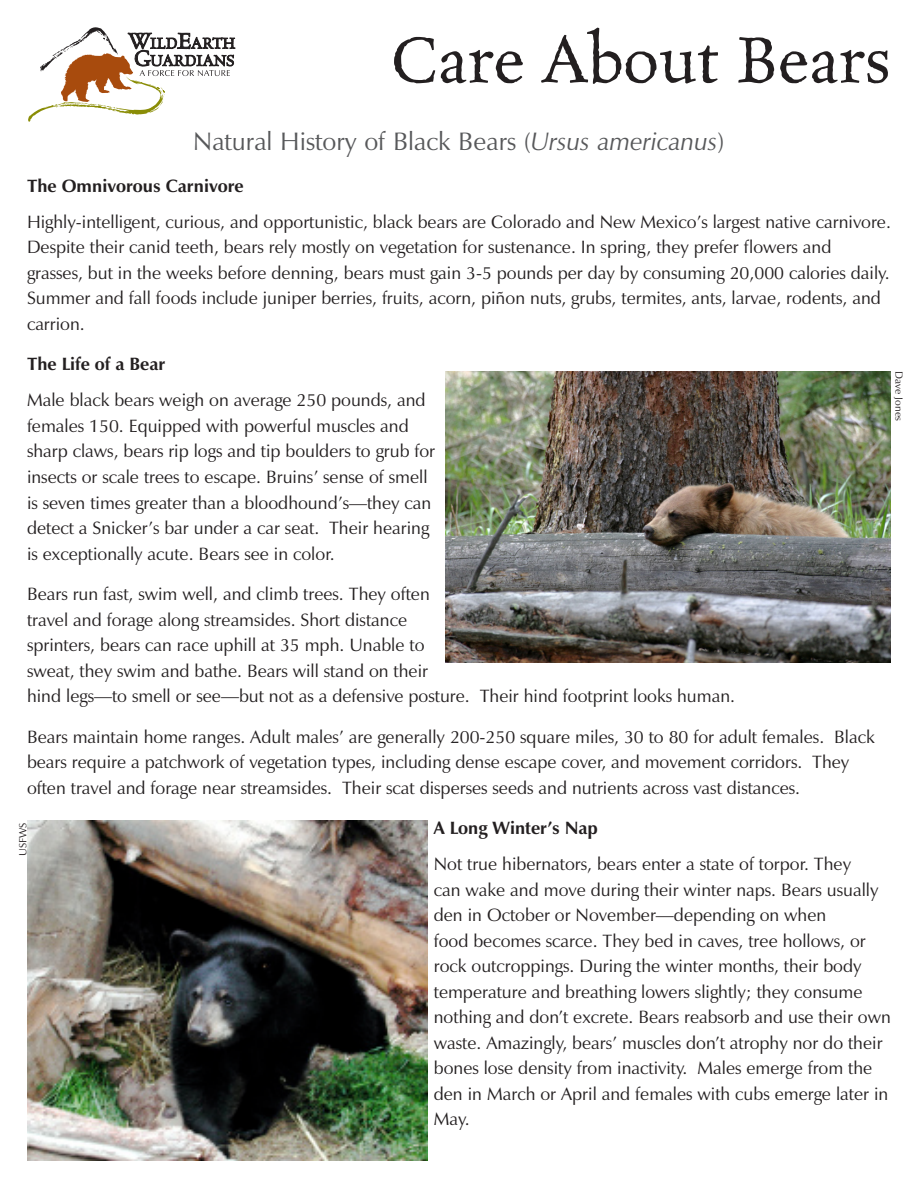
<style>
.page{position:relative;width:918px;height:1188px;background:#fff}
.page>*{position:absolute;margin:0;border:0;box-sizing:border-box;transform-origin:0 0}
.t1{font:73.5px "Celestia Antiqua MVB";color:#231f20}
.t2{font:25.5px "Zapf Humanist 601 BT";color:#57585a}
.t3{font:18px/25.5px "Zapf Humanist 601 BT";color:#231f20}
.t4{font:700 18px "Zapf Humanist 601 BT";color:#231f20}
.t5{font:10.5px "Zapf Humanist 601 BT";color:#231f20}
.s1{font-style:italic}
</style>
<div class="page">
<svg style="left:28px;top:27px;width:207px;height:95px"></svg>
<img style="left:446px;top:371px;width:445px;height:291px">
<img style="left:27px;top:821px;width:400px;height:340px">
<h1 class="t1" style="left:391px;top:22px;width:501px">Care About Bears</h1>
<h2 class="t2" style="left:193px;top:126px;width:533px">Natural History of Black Bears (<span class="s1">Ursus americanus</span>)</h2>
<p class="t4" style="left:27px;top:175px;width:218px">The Omnivorous Carnivore</p>
<p class="t3" style="left:27px;top:209px;width:866px">Highly-intelligent, curious, and opportunistic, black bears are Colorado and New Mexico’s largest native carnivore.<br>Despite their canid teeth, bears rely mostly on vegetation for sustenance. In spring, they prefer flowers and grasses, but in the weeks before denning, bears must gain 3-5 pounds per day by consuming 20,000 calories daily.<br>Summer and fall foods include juniper berries, fruits, acorn, piñon nuts, grubs, termites, ants, larvae, rodents, and carrion.</p>
<p class="t4" style="left:27px;top:353px;width:140px">The Life of a Bear</p>
<p class="t3" style="left:27px;top:388px;width:410px">Male black bears weigh on average 250 pounds, and females 150. Equipped with powerful muscles and sharp claws, bears rip logs and tip boulders to grub for insects or scale trees to escape. Bruins’ sense of smell is seven times greater than a bloodhound’s—they can detect a Snicker’s bar under a car seat. Their hearing is exceptionally acute. Bears see in color.</p>
<p class="t3" style="left:27px;top:581px;width:710px">Bears run fast, swim well, and climb trees. They often<br>travel and forage along streamsides. Short distance<br>sprinters, bears can race uphill at 35 mph. Unable to<br>sweat, they swim and bathe. Bears will stand on their<br>hind legs—to smell or see—but not as a defensive posture. Their hind footprint looks human.</p>
<p class="t3" style="left:27px;top:724px;width:849px">Bears maintain home ranges. Adult males’ are generally 200-250 square miles, 30 to 80 for adult females. Black bears require a patchwork of vegetation types, including dense escape cover, and movement corridors. They often travel and forage near streamsides. Their scat disperses seeds and nutrients across vast distances.</p>
<p class="t4" style="left:434px;top:817px;width:166px">A Long Winter’s Nap</p>
<p class="t3" style="left:434px;top:851px;width:459px">Not true hibernators, bears enter a state of torpor. They<br>can wake and move during their winter naps. Bears usually den in October or November—depending on when<br>food becomes scarce. They bed in caves, tree hollows, or rock outcroppings. During the winter months, their body temperature and breathing lowers slightly; they consume nothing and don’t excrete. Bears reabsorb and use their own waste. Amazingly, bears’ muscles don’t atrophy nor do their bones lose density from inactivity. Males emerge from the den in March or April and females with cubs emerge later in May.</p>
<p class="t5" style="left:906px;top:371px;width:51px;rotate:90deg">Dave Jones</p>
<p class="t5" style="left:16px;top:856px;width:35px;rotate:-90deg">USFWS</p>
</div>
